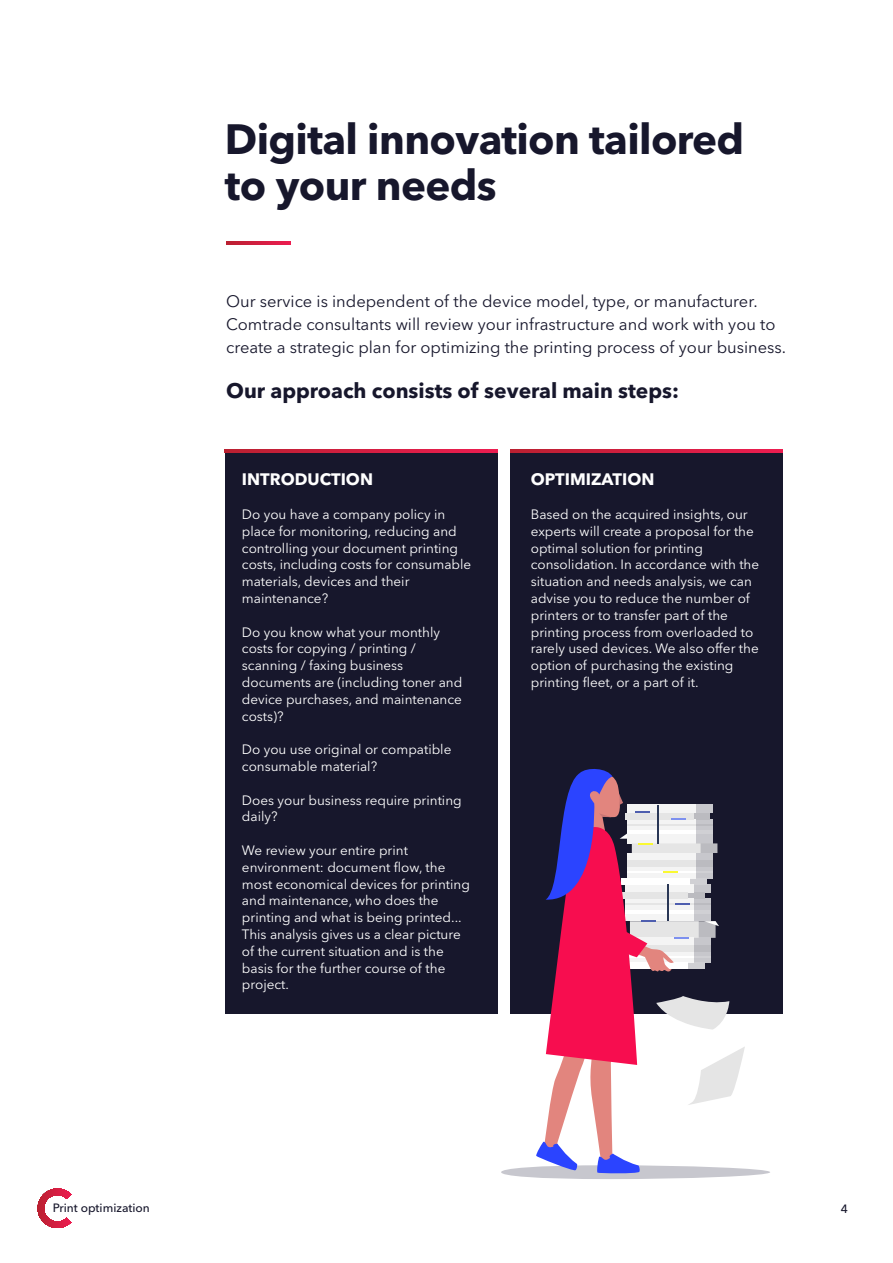
<style>
.page{position:relative;width:893px;height:1263px;background:#fff}
.page>*{position:absolute;margin:0;border:0;box-sizing:border-box;transform-origin:0 0}
.t1{font:700 42px/46.2px "Avenir Next LT Pro";letter-spacing:-.015em;color:#17172c}
.t2{font:700 21px "Avenir Next LT Pro";color:#17172c}
.t3{font:16.5px/22.8px "Avenir Next LT Pro";color:#17172c}
.t4{font:700 16.5px "Avenir Next LT Pro";color:#fff}
.t5{font:13.5px/16.8px "Avenir Next LT Pro";color:#fff}
.t6{font:500 12px "Avenir Next LT Pro";color:#17172c}
</style>
<div class="page">
<svg style="left:226px;top:241px;width:65px;height:4px"></svg>
<div style="left:225px;top:450px;width:272px;height:564px;background:#17172c"></div>
<svg style="left:225px;top:449px;width:272px;height:3px"></svg>
<div style="left:510px;top:450px;width:273px;height:564px;background:#17172c"></div>
<svg style="left:510px;top:449px;width:273px;height:3px"></svg>
<svg style="left:38px;top:1188px;width:33px;height:40px"></svg>
<svg style="left:501px;top:769px;width:269px;height:410px"></svg>
<h1 class="t1" style="left:225px;top:115px;width:521px">Digital innovation tailored to your needs</h1>
<p class="t3" style="left:226px;top:290px;width:561px">Our service is independent of the device model, type, or manufacturer.<br>Comtrade consultants will review your infrastructure and work with you to create a strategic plan for optimizing the printing process of your business.</p>
<h2 class="t2" style="left:226px;top:378px;width:454px">Our approach consists of several main steps:</h2>
<p class="t4" style="left:242px;top:469px;width:133px">INTRODUCTION</p>
<p class="t5" style="left:242px;top:506px;width:231px">Do you have a company policy in place for monitoring, reducing and controlling your document printing costs, including costs for consumable materials, devices and their maintenance?</p>
<p class="t5" style="left:242px;top:623px;width:222px">Do you know what your monthly costs for copying / printing / scanning / faxing business documents are (including toner and device purchases, and maintenance costs)?</p>
<p class="t5" style="left:242px;top:741px;width:211px">Do you use original or compatible consumable material?</p>
<p class="t5" style="left:242px;top:791px;width:221px">Does your business require printing daily?</p>
<p class="t5" style="left:242px;top:842px;width:229px">We review your entire print environment: document flow, the most economical devices for printing and maintenance, who does the printing and what is being printed...<br>This analysis gives us a clear picture of the current situation and is the basis for the further course of the project.</p>
<p class="t4" style="left:531px;top:469px;width:125px">OPTIMIZATION</p>
<p class="t5" style="left:531px;top:506px;width:230px">Based on the acquired insights, our experts will create a proposal for the optimal solution for printing consolidation. In accordance with the situation and needs analysis, we can advise you to reduce the number of printers or to transfer part of the printing process from overloaded to rarely used devices. We also offer the option of purchasing the existing printing fleet, or a part of it.</p>
<p class="t6" style="left:53px;top:1201px;width:98px">Print optimization</p>
<p class="t6" style="left:841px;top:1201px;width:9px">4</p>
</div>
